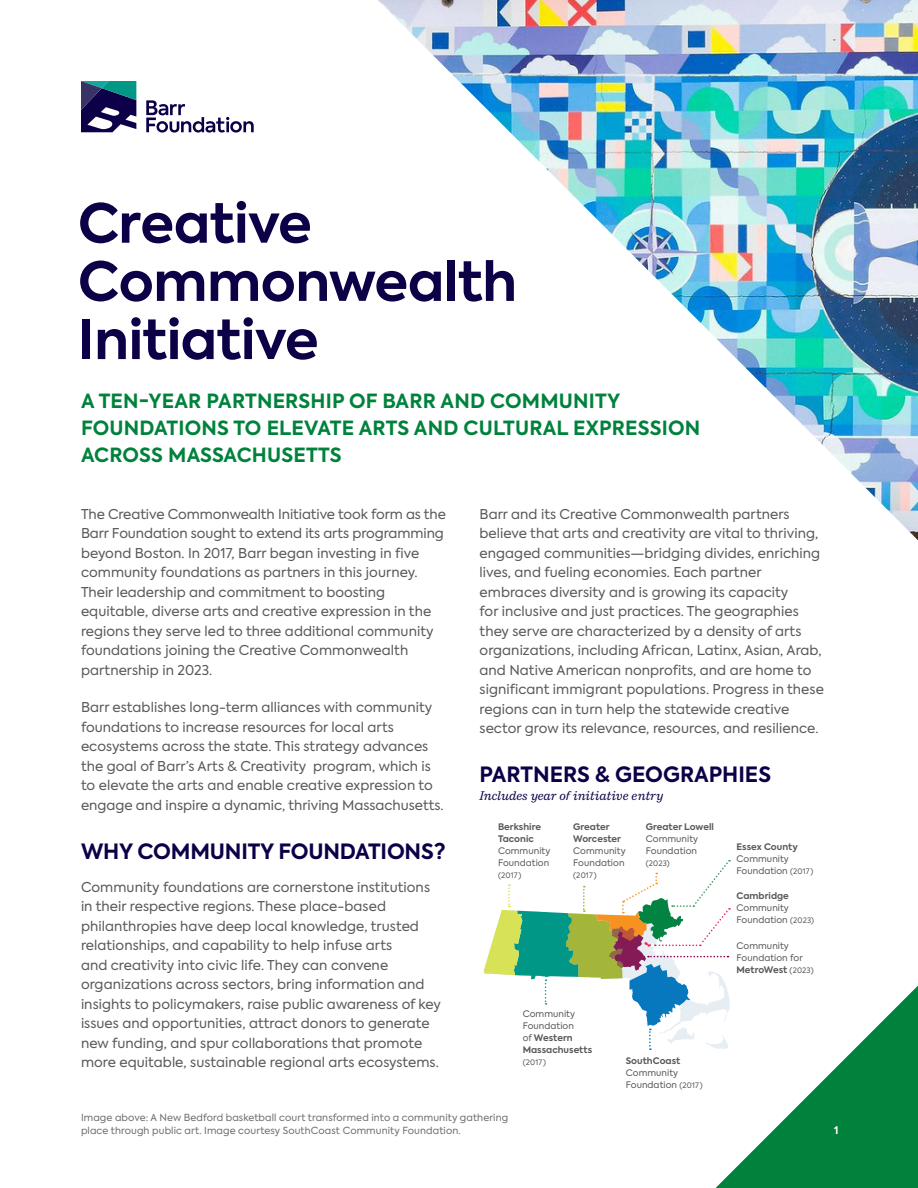
<style>
.page{position:relative;width:918px;height:1188px;background:#fff}
.page>*{position:absolute;margin:0;border:0;box-sizing:border-box;transform-origin:0 0}
.t1{font:700 53.7px/58.2px "Axiforma";letter-spacing:-.01em;color:#0d0047}
.t2{font:700 21px "Axiforma";letter-spacing:-.01em;color:#0d0047}
.t3{font:700 19.5px/27px "Axiforma";letter-spacing:.01em;color:#00823d}
.t4{font:13.5px/19.5px "Axiforma";letter-spacing:.005em;color:#58595b}
.t5{font:italic 13.5px "Macklin Text";letter-spacing:-.01em;color:#0d0047}
.t6{font:700 10.5px "Axiforma";color:#fff}
.t7{font:9.75px/13.5px "Axiforma";letter-spacing:.01em;color:#6d6e71}
.t8{font:9px/12px "Axiforma";letter-spacing:.005em;color:#58595b}
.t9{font:700 9px/12px "Axiforma";letter-spacing:.005em;color:#58595b}
.t10{font:7.5px "Axiforma";letter-spacing:.025em;color:#58595b}
.s1{font-weight:700}
.s2{font-size:7.5px}
</style>
<div class="page">
<svg style="left:715px;top:985px;width:203px;height:203px;fill:#00823d"></svg>
<img style="left:378px;top:0;width:540px;height:540px">
<svg style="left:81px;top:81px;width:55px;height:51px;background:#384c75"></svg>
<svg style="left:146px;top:100px;width:108px;height:33px"></svg>
<svg style="left:484px;top:860px;width:246px;height:190px"></svg>
<h1 class="t1" style="left:78px;top:195px;width:440px">Creative<br>Commonwealth<br>Initiative</h1>
<h3 class="t3" style="left:81px;top:387px;width:621px">A TEN-YEAR PARTNERSHIP OF BARR AND COMMUNITY<br>FOUNDATIONS TO ELEVATE ARTS AND CULTURAL EXPRESSION<br>ACROSS MASSACHUSETTS</h3>
<p class="t4" style="left:81px;top:505px;width:367px">The Creative Commonwealth Initiative took form as the Barr Foundation sought to extend its arts programming beyond Boston. In 2017, Barr began investing in five community foundations as partners in this journey.<br>Their leadership and commitment to boosting equitable, diverse arts and creative expression in the regions they serve led to three additional community foundations joining the Creative Commonwealth partnership in 2023.</p>
<p class="t4" style="left:81px;top:698px;width:364px">Barr establishes long-term alliances with community foundations to increase resources for local arts ecosystems across the state. This strategy advances the goal of Barr’s Arts &amp; Creativity program, which is to elevate the arts and enable creative expression to engage and inspire a dynamic, thriving Massachusetts.</p>
<h2 class="t2" style="left:81px;top:837px;width:366px">WHY COMMUNITY FOUNDATIONS?</h2>
<p class="t4" style="left:81px;top:877px;width:361px">Community foundations are cornerstone institutions in their respective regions. These place-based philanthropies have deep local knowledge, trusted relationships, and capability to help infuse arts<br>and creativity into civic life. They can convene organizations across sectors, bring information and insights to policymakers, raise public awareness of key issues and opportunities, attract donors to generate new funding, and spur collaborations that promote more equitable, sustainable regional arts ecosystems.</p>
<p class="t4" style="left:480px;top:504px;width:346px">Barr and its Creative Commonwealth partners believe that arts and creativity are vital to thriving, engaged communities—bridging divides, enriching lives, and fueling economies. Each partner embraces diversity and is growing its capacity<br>for inclusive and just practices. The geographies they serve are characterized by a density of arts organizations, including African, Latinx, Asian, Arab, and Native American nonprofits, and are home to significant immigrant populations. Progress in these regions can in turn help the statewide creative sector grow its relevance, resources, and resilience.</p>
<h2 class="t2" style="left:480px;top:760px;width:293px">PARTNERS &amp; GEOGRAPHIES</h2>
<p class="t5" style="left:480px;top:788px;width:185px">Includes year of initiative entry</p>
<p class="t9" style="left:498px;top:821px;width:45px">Berkshire<br>Taconic</p>
<p class="t8" style="left:498px;top:845px;width:54px">Community<br>Foundation</p>
<p class="t10" style="left:498px;top:871px;width:25px">(2017)</p>
<p class="t9" style="left:573px;top:821px;width:49px">Greater<br>Worcester</p>
<p class="t8" style="left:573px;top:845px;width:54px">Community<br>Foundation</p>
<p class="t10" style="left:573px;top:871px;width:25px">(2017)</p>
<p class="t9" style="left:646px;top:821px;width:70px">Greater Lowell</p>
<p class="t8" style="left:646px;top:833px;width:54px">Community<br>Foundation</p>
<p class="t10" style="left:646px;top:859px;width:26px">(2023)</p>
<p class="t8" style="left:523px;top:1008px;width:71px">Community<br>Foundation<br>of <span class="s1">Western<br>Massachusetts</span></p>
<p class="t10" style="left:523px;top:1057px;width:25px">(2017)</p>
<p class="t9" style="left:626px;top:1055px;width:56px">SouthCoast</p>
<p class="t8" style="left:626px;top:1067px;width:78px">Community<br>Foundation <span class="s2">(2017)</span></p>
<p class="t9" style="left:737px;top:841px;width:63px">Essex County</p>
<p class="t8" style="left:737px;top:853px;width:78px">Community<br>Foundation <span class="s2">(2017)</span></p>
<p class="t9" style="left:737px;top:890px;width:54px">Cambridge</p>
<p class="t8" style="left:737px;top:902px;width:79px">Community<br>Foundation <span class="s2">(2023)</span></p>
<p class="t8" style="left:737px;top:940px;width:79px">Community<br>Foundation for<br><span class="s1">MetroWest</span> <span class="s2">(2023)</span></p>
<p class="t7" style="left:81px;top:1110px;width:429px">Image above: A New Bedford basketball court transformed into a community gathering place through public art. Image courtesy SouthCoast Community Foundation.</p>
<p class="t6" style="left:834px;top:1123px;width:6px">1</p>
</div>
